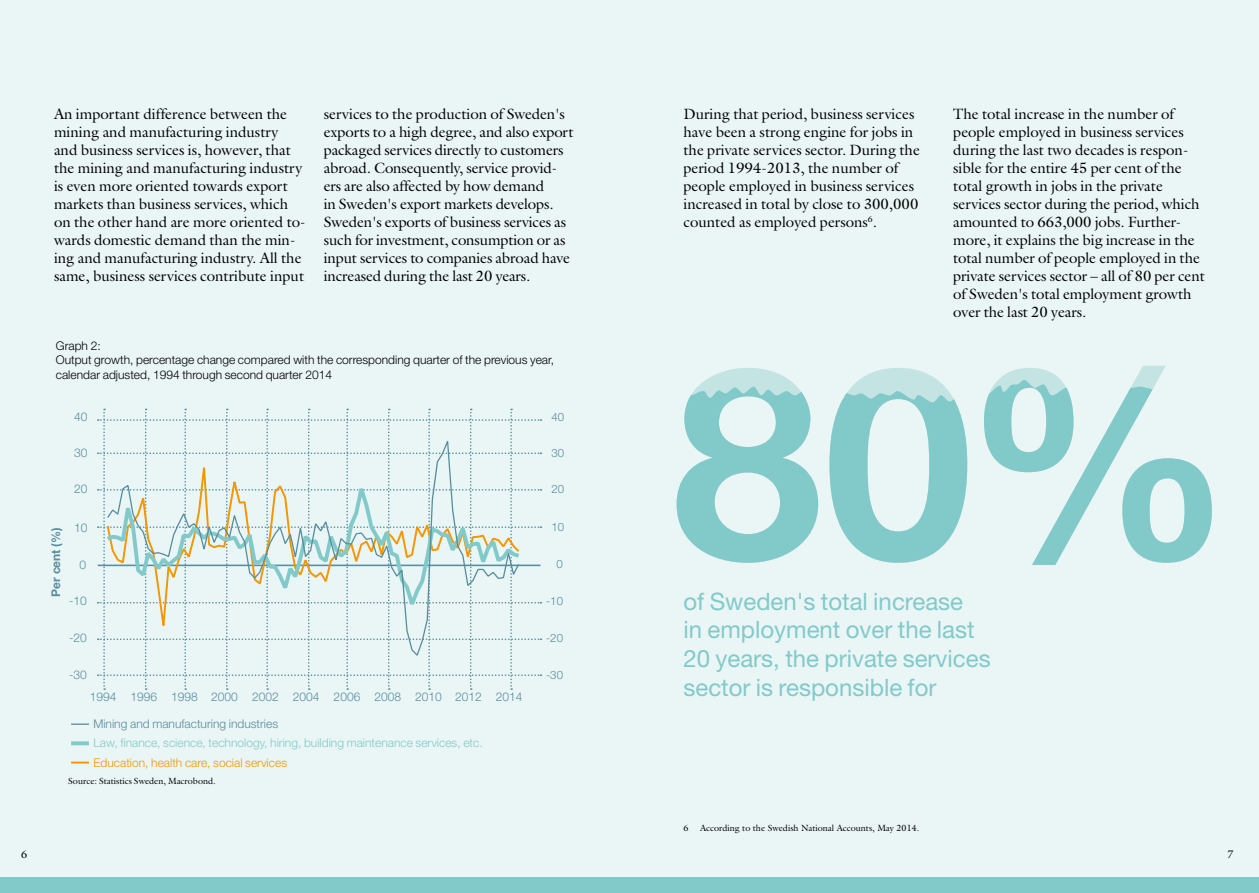
<style>
.page{position:relative;width:1259px;height:893px;background:#eaf5f6}
.page>*{position:absolute;margin:0;border:0;box-sizing:border-box;transform-origin:0 0}
.t1{font:24px/28.8px "Helvetica Neue LT Std";color:#82cac9}
.t2{font:15px/18px "Galliard Std";color:#000}
.t3{font:300 12px/14.4px "Helvetica Neue LT Std";color:#000}
.t4{font:300 12px "Helvetica Neue LT Std";color:#578d9c}
.t5{font:300 12px "Helvetica Neue LT Std";color:#82cac9}
.t6{font:300 12px "Helvetica Neue LT Std";color:#f49600}
.t7{font:700 12px "Helvetica Neue LT Std";color:#578d9c}
.t8{font:300 11.4px "Helvetica Neue LT Std";color:#578d9c}
.t9{font:10.95px "Galliard Std";color:#000}
.fotnot{font:9px "Galliard Std";color:#000}
</style>
<div class="page">
<svg style="left:706px;top:366px;width:460px;height:14px"></svg>
<svg style="left:71px;top:762px;width:18px;height:1px"></svg>
<svg style="left:71px;top:741px;width:18px;height:4px"></svg>
<svg style="left:71px;top:723px;width:18px;height:2px"></svg>
<svg style="left:98px;top:409px;width:443px;height:281px"></svg>
<svg style="left:106px;top:436px;width:414px;height:222px"></svg>
<div style="left:0;top:878px;width:1259px;height:15px;background:#82cac9"></div>
<svg style="left:676px;top:380px;width:535px;height:185px"></svg>
<p class="t9" style="left:21px;top:848px;width:8px">6</p>
<p class="t2" style="left:54px;top:105px;width:253px">An important difference between the mining and manufacturing industry and business services is, however, that the mining and manufacturing industry is even more oriented towards export markets than business services, which on the other hand are more oriented to&shy;wards domestic demand than the min&shy;ing and manufacturing industry. All the same, business services contribute input</p>
<p class="t2" style="left:953px;top:105px;width:253px">The total increase in the number of people employed in business services during the last two decades is respon&shy;sible for the entire 45 per cent of the total growth in jobs in the private services sector during the period, which amounted to 663,000 jobs. Further&shy;more, it explains the big increase in the total number of people employed in the private services sector – all of 80 per cent of Sweden's total employment growth over the last 20 years.</p>
<p class="t2" style="left:324px;top:105px;width:251px">services to the production of Sweden's exports to a high degree, and also export packaged services directly to customers abroad. Consequently, service provid&shy;ers are also affected by how demand<br>in Sweden's export markets develops.<br>Sweden's exports of business services as such for investment, consumption or as input services to companies abroad have increased during the last 20 years.</p>
<p class="t2" style="left:683px;top:105px;width:238px">During that period, business services have been a strong engine for jobs in the private services sector. During the period 1994-2013, the number of people employed in business services increased in total by close to 300,000 counted as employed persons<sup>6</sup>.</p>
<p class="t3" style="left:56px;top:338px;width:46px">Graph 2:</p>
<p class="t3" style="left:56px;top:352px;width:500px">Output growth, percentage change compared with the corresponding quarter of the previous year, calendar adjusted, 1994 through second quarter 2014</p>
<p class="t4" style="left:74px;top:409px;width:15px">40</p>
<p class="t8" style="left:551px;top:409px;width:14px">40</p>
<p class="t4" style="left:74px;top:445px;width:15px">30</p>
<p class="t8" style="left:551px;top:446px;width:14px">30</p>
<p class="t4" style="left:74px;top:482px;width:15px">20</p>
<p class="t8" style="left:551px;top:482px;width:14px">20</p>
<p class="t4" style="left:74px;top:520px;width:15px">10</p>
<p class="t8" style="left:551px;top:520px;width:14px">10</p>
<p class="t4" style="left:80px;top:557px;width:8px">0</p>
<p class="t8" style="left:556px;top:557px;width:8px">0</p>
<p class="t4" style="left:69px;top:594px;width:19px">-10</p>
<p class="t8" style="left:546px;top:594px;width:18px">-10</p>
<p class="t4" style="left:69px;top:631px;width:19px">-20</p>
<p class="t8" style="left:546px;top:631px;width:18px">-20</p>
<p class="t4" style="left:69px;top:668px;width:19px">-30</p>
<p class="t8" style="left:546px;top:668px;width:18px">-30</p>
<p class="t4" style="left:90px;top:689px;width:28px">1994</p>
<p class="t4" style="left:130px;top:689px;width:28px">1996</p>
<p class="t4" style="left:171px;top:689px;width:28px">1998</p>
<p class="t4" style="left:211px;top:689px;width:28px">2000</p>
<p class="t4" style="left:252px;top:689px;width:28px">2002</p>
<p class="t4" style="left:293px;top:689px;width:28px">2004</p>
<p class="t4" style="left:334px;top:689px;width:28px">2006</p>
<p class="t4" style="left:374px;top:689px;width:28px">2008</p>
<p class="t4" style="left:415px;top:689px;width:28px">2010</p>
<p class="t4" style="left:455px;top:689px;width:28px">2012</p>
<p class="t4" style="left:496px;top:689px;width:28px">2014</p>
<p class="t7" style="left:48px;top:597px;width:71px;rotate:-90deg">Per cent (%)</p>
<p class="t4" style="left:93px;top:717px;width:186px">Mining and manufacturing industries</p>
<p class="t6" style="left:93px;top:755px;width:195px">Education, health care, social services</p>
<p class="fotnot" style="left:68px;top:775px;width:149px">Source: Statistics Sweden, Macrobond.</p>
<p class="t5" style="left:93px;top:736px;width:391px">Law, finance, science, technology, hiring, building maintenance services, etc.</p>
<p class="t1" style="left:683px;top:586px;width:309px">of Sweden's total increase<br>in employment over the last<br>20 years, the private services sector is responsible for</p>
<p class="fotnot" style="left:683px;top:823px;width:7px">6</p>
<p class="fotnot" style="left:700px;top:823px;width:221px">According to the Swedish National Accounts, May 2014.</p>
<p class="t9" style="left:1227px;top:848px;width:8px">7</p>
</div>
